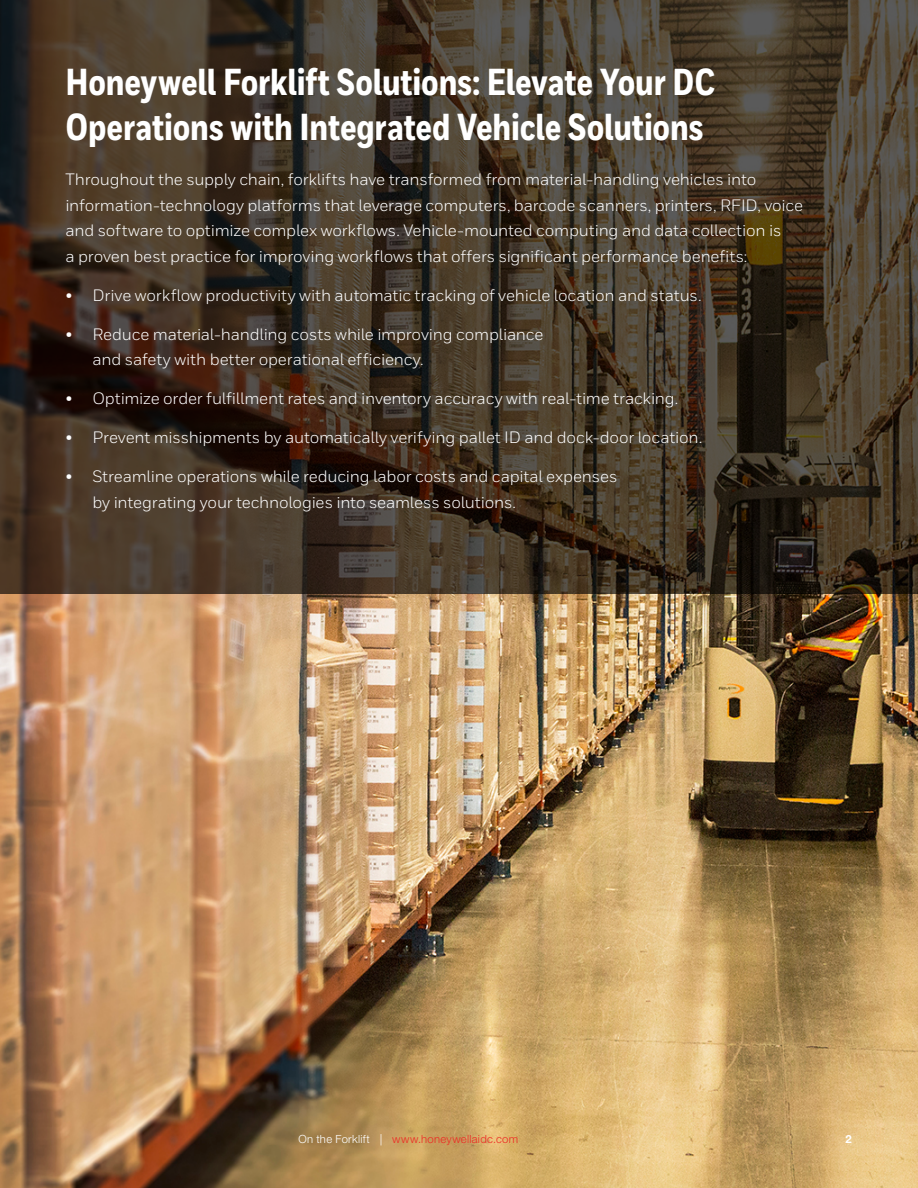
<style>
.page{position:relative;width:918px;height:1188px;background:#fff}
.page>*{position:absolute;margin:0;border:0;box-sizing:border-box;transform-origin:0 0}
.t1{font:800 37.5px/45px "Honeywell Cond";letter-spacing:-.005em;color:#fff}
.t2{font:16.5px/25.5px "Honeywell Sans";letter-spacing:-.01em;color:#fff}
.t3{font:300 11.25px "Helvetica Neue LT Std";letter-spacing:.025em;color:#ee2a24}
.t4{font:700 11.25px "Helvetica Neue LT Std";color:#fff}
.s1{color:#fff}
.s2{font-size:11.4px;color:#fff}
</style>
<div class="page">
<img style="left:0;top:594px;width:918px;height:594px">
<svg style="left:0;top:0;width:918px;height:594px;background:#433628"></svg>
<h1 class="t1" style="left:65px;top:60px;width:651px">Honeywell Forklift Solutions: Elevate Your DC<br>Operations with Integrated Vehicle Solutions</h1>
<p class="t2" style="left:65px;top:167px;width:739px">Throughout the supply chain, forklifts have transformed from material-handling vehicles into information-technology platforms that leverage computers, barcode scanners, printers, RFID, voice and software to optimize complex workflows. Vehicle-mounted computing and data collection is<br>a proven best practice for improving workflows that offers significant performance benefits:</p>
<p class="t2" style="left:65px;top:283px;width:638px">• Drive workflow productivity with automatic tracking of vehicle location and status.</p>
<p class="t2" style="left:92px;top:322px;width:453px;text-indent:-27px">• Reduce material-handling costs while improving compliance and safety with better operational efficiency.</p>
<p class="t2" style="left:65px;top:386px;width:614px">• Optimize order fulfillment rates and inventory accuracy with real-time tracking.</p>
<p class="t2" style="left:65px;top:425px;width:638px">• Prevent misshipments by automatically verifying pallet ID and dock-door location.</p>
<p class="t2" style="left:92px;top:464px;width:527px;text-indent:-27px">• Streamline operations while reducing labor costs and capital expenses by integrating your technologies into seamless solutions.</p>
<p class="t3" style="left:298px;top:1132px;width:221px"><span class="s1">On the Forklift</span> <span class="s2">|</span> www.honeywellaidc.com</p>
<p class="t4" style="left:846px;top:1132px;width:8px">2</p>
</div>
